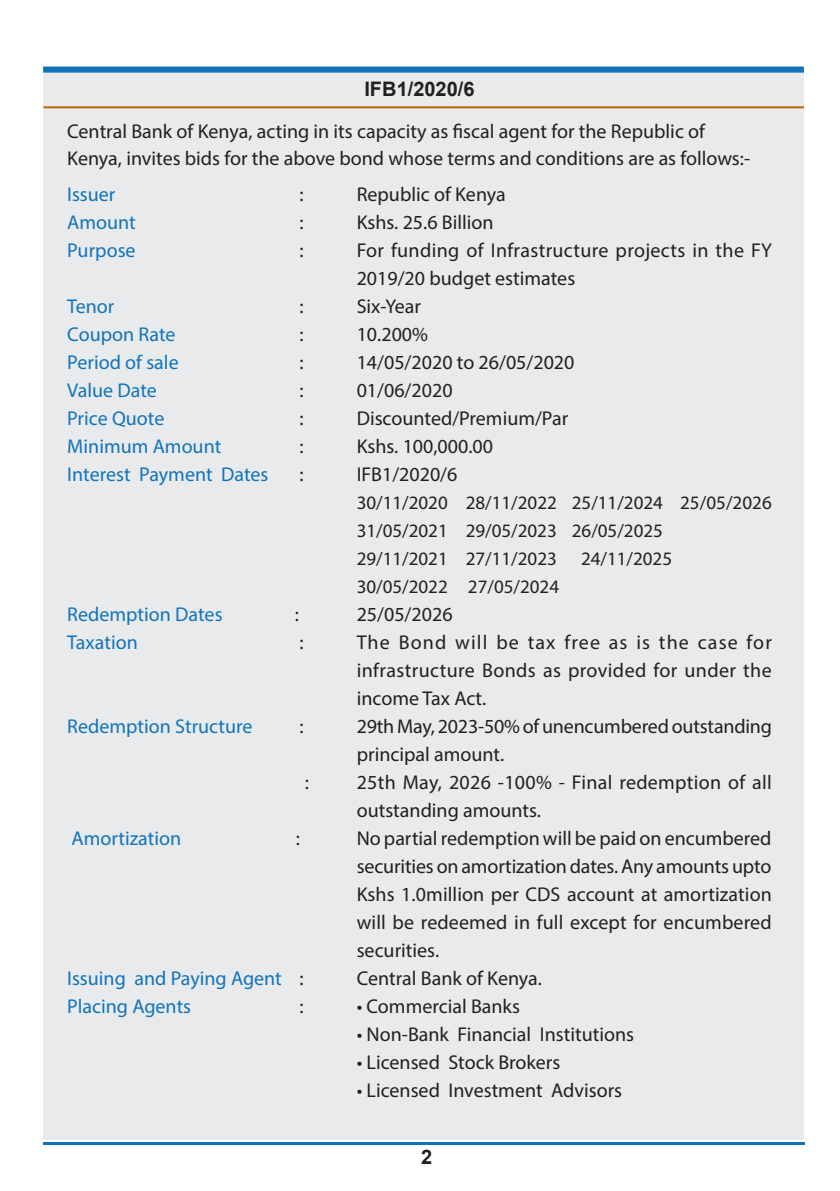
<style>
.page{position:relative;width:840px;height:1191px;background:#fff}
.page>*{position:absolute;margin:0;border:0;box-sizing:border-box;transform-origin:0 0}
.t1{font:20px/28px "Myriad Pro";color:#231f20}
.t2{font:20px "Myriad Pro";color:#1074bc}
.t3{font:700 20px "Arial";color:#231f20}
.t4{font:19px/28px "Myriad Pro";color:#231f20}
.s1{color:#231f20}
</style>
<div class="page">
<div style="left:43px;top:67px;width:760px;height:1073px;background:#e9eaeb"></div>
<div style="left:43px;top:67px;width:760px;height:6px;background:#1074bc"></div>
<hr style="left:43px;top:106px;width:760px;height:2px;background:#ba6300">
<hr style="left:43px;top:1142px;width:761px;height:2px;background:#1074bc">
<p class="t3" style="left:364px;top:75px;width:112px">IFB1/2020/6</p>
<p class="t1" style="left:67px;top:117px;width:639px">Central Bank of Kenya, acting in its capacity as fiscal agent for the Republic of</p>
<p class="t1" style="left:67px;top:144px;width:684px">Kenya, invites bids for the above bond whose terms and conditions are as follows:-</p>
<p class="t2" style="left:67px;top:181px;width:50px">Issuer</p>
<p class="t1" style="left:299px;top:179px;width:6px">:</p>
<p class="t1" style="left:356px;top:179px;width:150px">Republic of Kenya</p>
<p class="t2" style="left:67px;top:209px;width:70px">Amount</p>
<p class="t1" style="left:299px;top:207px;width:6px">:</p>
<p class="t1" style="left:356px;top:207px;width:138px">Kshs. 25.6 Billion</p>
<p class="t2" style="left:67px;top:237px;width:70px">Purpose</p>
<p class="t1" style="left:299px;top:235px;width:6px">:</p>
<p class="t1" style="left:356px;top:235px;width:416px">For funding of Infrastructure projects in the FY<br>2019/20 budget estimates</p>
<p class="t2" style="left:67px;top:293px;width:49px">Tenor</p>
<p class="t1" style="left:299px;top:291px;width:6px">:</p>
<p class="t1" style="left:356px;top:291px;width:66px">Six-Year</p>
<p class="t2" style="left:67px;top:321px;width:110px">Coupon Rate</p>
<p class="t1" style="left:299px;top:319px;width:6px">:</p>
<p class="t1" style="left:356px;top:319px;width:73px">10.200%</p>
<p class="t2" style="left:67px;top:349px;width:113px">Period of sale</p>
<p class="t1" style="left:299px;top:347px;width:6px">:</p>
<p class="t1" style="left:356px;top:347px;width:219px">14/05/2020 to 26/05/2020</p>
<p class="t2" style="left:67px;top:377px;width:91px">Value Date</p>
<p class="t1" style="left:299px;top:375px;width:6px">:</p>
<p class="t1" style="left:356px;top:375px;width:97px">01/06/2020</p>
<p class="t2" style="left:67px;top:405px;width:99px">Price Quote</p>
<p class="t1" style="left:299px;top:403px;width:6px">:</p>
<p class="t1" style="left:356px;top:403px;width:213px">Discounted/Premium/Par</p>
<p class="t2" style="left:67px;top:433px;width:155px">Minimum Amount</p>
<p class="t1" style="left:299px;top:431px;width:6px">:</p>
<p class="t1" style="left:356px;top:431px;width:138px">Kshs. 100,000.00</p>
<p class="t2" style="left:67px;top:461px;width:203px">Interest Payment Dates</p>
<p class="t1" style="left:299px;top:459px;width:6px">:</p>
<p class="t1" style="left:356px;top:459px;width:102px">IFB1/2020/6</p>
<p class="t4" style="left:356px;top:488px;width:416px">30/11/2020 28/11/2022 25/11/2024 25/05/2026<br>31/05/2021 29/05/2023 26/05/2025</p>
<p class="t4" style="left:356px;top:544px;width:201px">29/11/2021 27/11/2023</p>
<p class="t4" style="left:580px;top:544px;width:93px">24/11/2025</p>
<p class="t4" style="left:356px;top:572px;width:204px">30/05/2022 27/05/2024</p>
<p class="t2" style="left:67px;top:601px;width:157px">Redemption Dates</p>
<p class="t1" style="left:294px;top:599px;width:6px">:</p>
<p class="t1" style="left:356px;top:599px;width:97px">25/05/2026</p>
<p class="t2" style="left:67px;top:629px;width:72px">Taxation</p>
<p class="t1" style="left:299px;top:627px;width:6px">:</p>
<p class="t1" style="left:356px;top:627px;width:416px;text-align:justify">The Bond will be tax free as is the case for infrastructure Bonds as provided for under the income Tax Act.</p>
<p class="t2" style="left:67px;top:713px;width:187px">Redemption Structure</p>
<p class="t1" style="left:299px;top:711px;width:6px">:</p>
<p class="t1" style="left:356px;top:711px;width:416px">29th May, 2023-50% of unencumbered outstanding principal amount.</p>
<p class="t1" style="left:305px;top:767px;width:6px">:</p>
<p class="t1" style="left:356px;top:767px;width:416px">25th May, 2026 -100% - Final redemption of all outstanding amounts.</p>
<p class="t2" style="left:71px;top:825px;width:111px">Amortization</p>
<p class="t1" style="left:296px;top:823px;width:6px">:</p>
<p class="t1" style="left:356px;top:823px;width:416px;text-align:justify">No partial redemption will be paid on encumbered securities on amortization dates. Any amounts upto Kshs 1.0million per CDS account at amortization will be redeemed in full except for encumbered securities.</p>
<p class="t2" style="left:67px;top:965px;width:238px">Issuing and Paying Agent <span class="s1">:</span></p>
<p class="t1" style="left:356px;top:963px;width:187px">Central Bank of Kenya.</p>
<p class="t2" style="left:67px;top:993px;width:125px">Placing Agents</p>
<p class="t1" style="left:299px;top:991px;width:6px">:</p>
<p class="t1" style="left:356px;top:991px;width:165px">• Commercial Banks</p>
<p class="t1" style="left:356px;top:1019px;width:279px">• Non-Bank Financial Institutions</p>
<p class="t1" style="left:356px;top:1047px;width:205px">• Licensed Stock Brokers</p>
<p class="t1" style="left:356px;top:1075px;width:267px">• Licensed Investment Advisors</p>
<p class="t3" style="left:421px;top:1143px;width:13px">2</p>
</div>
